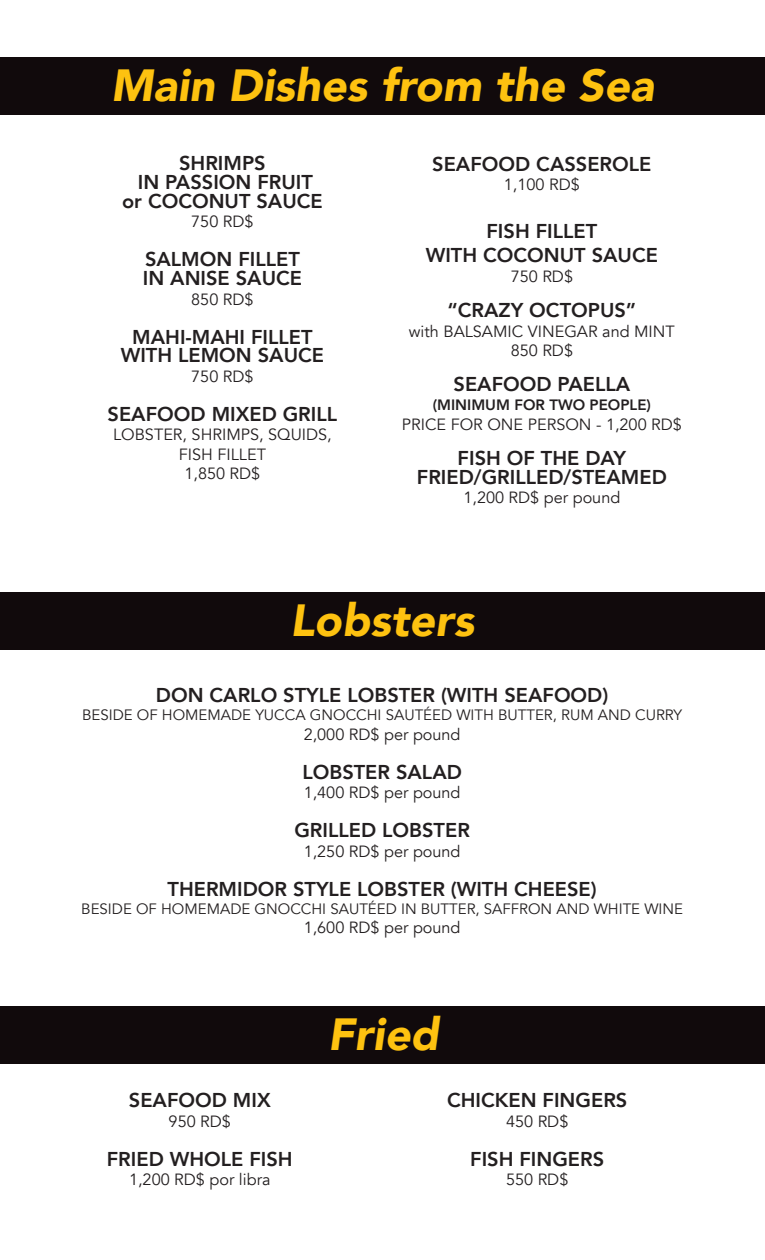
<style>
.page{position:relative;width:765px;height:1260px;background:#fff}
.page>*{position:absolute;margin:0;border:0;box-sizing:border-box;transform-origin:0 0}
.t1{font:italic 900 45px "Avenir";color:#fec210}
.t2{font:800 20px/18.8px "Avenir";color:#231f20;text-align:center}
.t3{font:16.25px/19.5px "Avenir";color:#231f20;text-align:center}
.t4{font:15px "Avenir";color:#231f20}
.t5{font:800 15px "Avenir";color:#231f20}
</style>
<div class="page">
<div style="left:0;top:57px;width:765px;height:58px;background:#110a0c"></div>
<div style="left:0;top:592px;width:765px;height:58px;background:#110a0c"></div>
<div style="left:1px;top:1007px;width:764px;height:57px;background:#110a0c"></div>
<h1 class="t1" style="left:111px;top:48px;width:545px">Main Dishes from the Sea</h1>
<p class="t2" style="left:122px;top:154px;width:202px">SHRIMPS<br>IN PASSION FRUIT<br>or COCONUT SAUCE</p>
<p class="t3" style="left:191px;top:212px;width:64px">750 RD$</p>
<p class="t2" style="left:143px;top:250px;width:161px;text-align:left">SALMON FILLET<br>IN ANISE SAUCE</p>
<p class="t3" style="left:191px;top:290px;width:64px">850 RD$</p>
<p class="t2" style="left:121px;top:327px;width:205px">MAHI-MAHI FILLET<br>WITH LEMON SAUCE</p>
<p class="t3" style="left:191px;top:367px;width:64px">750 RD$</p>
<p class="t2" style="left:108px;top:405px;width:231px">SEAFOOD MIXED GRILL</p>
<p class="t3" style="left:113px;top:425px;width:220px">LOBSTER, SHRIMPS, SQUIDS,<br>FISH FILLET<br>1,850 RD$</p>
<p class="t2" style="left:432px;top:155px;width:221px">SEAFOOD CASSEROLE</p>
<p class="t3" style="left:504px;top:175px;width:77px">1,100 RD$</p>
<p class="t2" style="left:426px;top:219px;width:234px;line-height:24px">FISH FILLET<br>WITH COCONUT SAUCE</p>
<p class="t3" style="left:511px;top:267px;width:64px">750 RD$</p>
<p class="t2" style="left:447px;top:301px;width:190px">“CRAZY OCTOPUS”</p>
<p class="t3" style="left:409px;top:322px;width:268px">with BALSAMIC VINEGAR and MINT<br>850 RD$</p>
<p class="t2" style="left:454px;top:375px;width:178px">SEAFOOD PAELLA</p>
<p class="t5" style="left:433px;top:393px;width:220px">(MINIMUM FOR TWO PEOPLE)</p>
<p class="t3" style="left:402px;top:415px;width:282px">PRICE FOR ONE PERSON - 1,200 RD$</p>
<p class="t2" style="left:417px;top:449px;width:252px">FISH OF THE DAY<br>FRIED/GRILLED/STEAMED</p>
<p class="t3" style="left:463px;top:488px;width:158px">1,200 RD$ per pound</p>
<h1 class="t1" style="left:290px;top:583px;width:186px">Lobsters</h1>
<p class="t2" style="left:156px;top:686px;width:454px">DON CARLO STYLE LOBSTER (WITH SEAFOOD)</p>
<p class="t4" style="left:82px;top:706px;width:602px">BESIDE OF HOMEMADE YUCCA GNOCCHI SAUTÉED WITH BUTTER, RUM AND CURRY</p>
<p class="t3" style="left:304px;top:725px;width:158px">2,000 RD$ per pound</p>
<p class="t2" style="left:302px;top:763px;width:161px">LOBSTER SALAD</p>
<p class="t3" style="left:304px;top:783px;width:158px">1,400 RD$ per pound</p>
<p class="t2" style="left:294px;top:821px;width:177px">GRILLED LOBSTER</p>
<p class="t3" style="left:304px;top:842px;width:158px">1,250 RD$ per pound</p>
<p class="t2" style="left:168px;top:880px;width:431px">THERMIDOR STYLE LOBSTER (WITH CHEESE)</p>
<p class="t4" style="left:81px;top:900px;width:603px">BESIDE OF HOMEMADE GNOCCHI SAUTÉED IN BUTTER, SAFFRON AND WHITE WINE</p>
<p class="t3" style="left:304px;top:918px;width:158px">1,600 RD$ per pound</p>
<p class="t2" style="left:129px;top:1091px;width:143px">SEAFOOD MIX</p>
<p class="t3" style="left:169px;top:1111px;width:64px">950 RD$</p>
<p class="t2" style="left:107px;top:1149px;width:187px">FRIED WHOLE FISH</p>
<p class="t3" style="left:129px;top:1170px;width:143px">1,200 RD$ por libra</p>
<h1 class="t1" style="left:328px;top:997px;width:112px">Fried</h1>
<p class="t2" style="left:447px;top:1091px;width:182px">CHICKEN FINGERS</p>
<p class="t3" style="left:506px;top:1111px;width:64px">450 RD$</p>
<p class="t2" style="left:470px;top:1149px;width:136px">FISH FINGERS</p>
<p class="t3" style="left:506px;top:1170px;width:64px">550 RD$</p>
</div>
